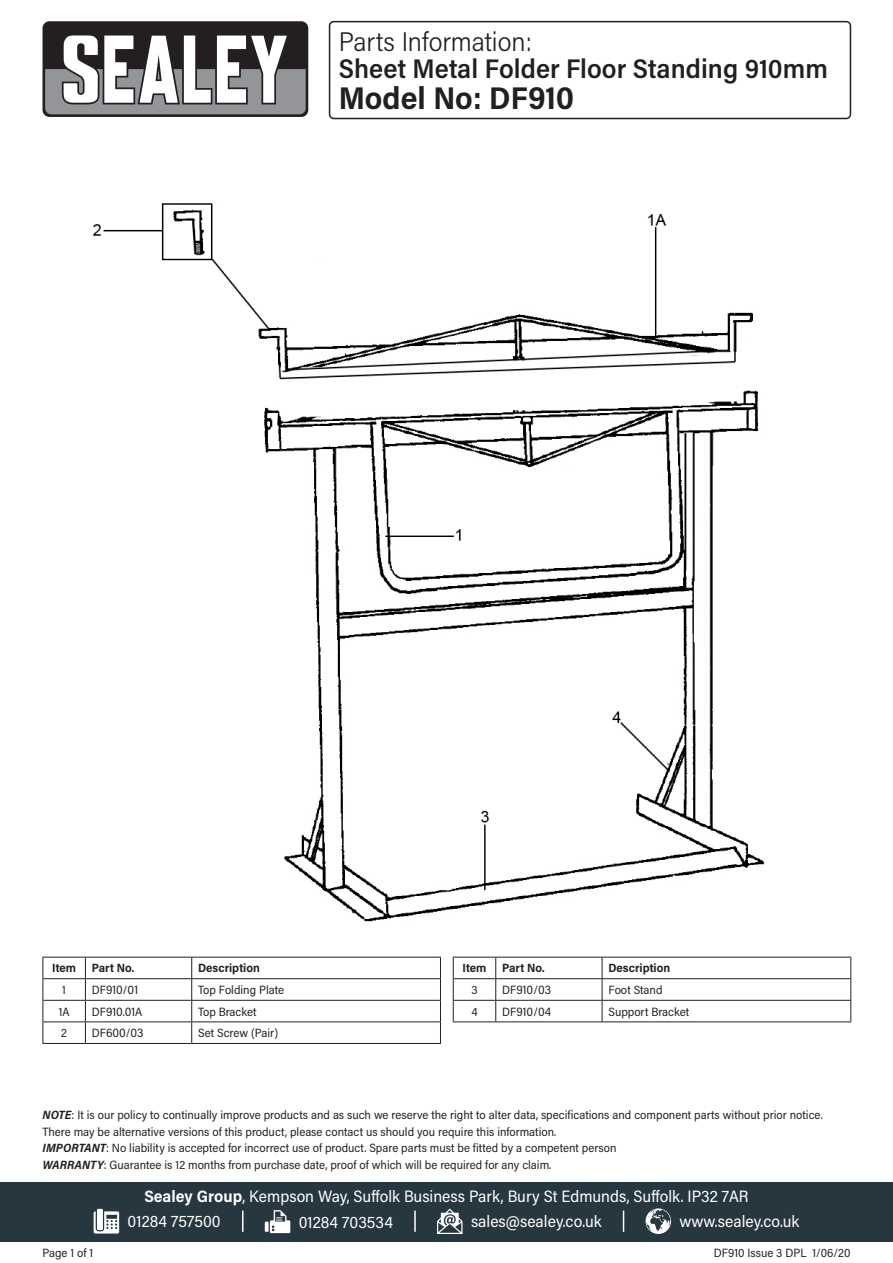
<style>
.page{position:relative;width:893px;height:1263px;background:#fff}
.page>*{position:absolute;margin:0;border:0;box-sizing:border-box;transform-origin:0 0}
.Model_Number{font:700 31.5px "Acumin Pro Semi Cond";color:#231f20}
.Product_Description{font:600 27px "Acumin Pro Semi Cond";color:#231f20}
.Parts_Information{font:300 27px "Acumin Pro Semi Cond";color:#231f20}
.Address{font:16.5px "Acumin Pro Semi Cond";color:#fff}
.Contact_Info{font:16.5px "Acumin Pro Semi Cond";letter-spacing:.005em;color:#fff}
.Disclaimer{font:12px/16.5px "Acumin Pro Semi Cond";color:#231f20}
.Table_Body{font:12px "Acumin Pro Semi Cond";color:#231f20}
.Part_No__Body{font:12px "Acumin Pro Semi Cond";color:#231f20}
.Part_Description_HDR{font:700 12px "Acumin Pro Semi Cond";color:#231f20}
.Document_Info{font:12px "Acumin Pro Semi Cond";color:#231f20}
.Item_HDR{font:700 12px "Acumin Pro Semi Cond";letter-spacing:-.005em;color:#231f20}
.Item_Body{font:12px "Acumin Pro Semi Cond";color:#231f20}
.s1{font-weight:700;font-style:italic}
.s2{font-weight:700}
</style>
<div class="page">
<div style="left:43px;top:21px;width:265px;height:96px;background:#231f20;border-radius:7px"></div>
<svg style="left:45px;top:35px;width:261px;height:79px"></svg>
<div style="left:0;top:1182px;width:893px;height:60px;background:#27373f"></div>
<svg style="left:94px;top:1211px;width:25px;height:22px"></svg>
<div style="left:97px;top:1209px;width:6px;height:21px;background:#fff"></div>
<svg style="left:265px;top:1222px;width:4px;height:10px"></svg>
<svg style="left:270px;top:1210px;width:20px;height:23px"></svg>
<svg style="left:437px;top:1208px;width:25px;height:26px"></svg>
<svg style="left:645px;top:1208px;width:26px;height:26px"></svg>
<hr style="left:242px;top:1210px;width:2px;height:22px;background:#fff">
<svg style="left:623px;top:1210px;width:1px;height:22px"></svg>
<hr style="left:414px;top:1210px;width:2px;height:22px;background:#fff">
<div style="left:329px;top:21px;width:522px;height:98px;border:2px solid #231f20;border-radius:4px"></div>
<hr style="left:43px;top:957px;width:42px;height:1px;background:#231f20">
<hr style="left:85px;top:957px;width:107px;height:1px;background:#231f20">
<hr style="left:192px;top:957px;width:249px;height:1px;background:#231f20">
<hr style="left:43px;top:978px;width:42px;height:1px;background:#231f20">
<hr style="left:85px;top:978px;width:107px;height:1px;background:#231f20">
<hr style="left:192px;top:978px;width:249px;height:1px;background:#231f20">
<hr style="left:43px;top:1000px;width:42px;height:1px;background:#231f20">
<hr style="left:85px;top:1000px;width:107px;height:1px;background:#231f20">
<hr style="left:192px;top:1000px;width:249px;height:1px;background:#231f20">
<hr style="left:43px;top:1021px;width:42px;height:1px;background:#231f20">
<svg style="left:43px;top:957px;width:1px;height:86px"></svg>
<hr style="left:85px;top:1021px;width:107px;height:1px;background:#231f20">
<svg style="left:85px;top:957px;width:1px;height:86px"></svg>
<hr style="left:192px;top:1021px;width:249px;height:1px;background:#231f20">
<svg style="left:191px;top:957px;width:1px;height:86px"></svg>
<svg style="left:440px;top:957px;width:1px;height:86px"></svg>
<hr style="left:43px;top:1043px;width:42px;height:1px;background:#231f20">
<hr style="left:85px;top:1043px;width:107px;height:1px;background:#231f20">
<hr style="left:192px;top:1043px;width:249px;height:1px;background:#231f20">
<hr style="left:453px;top:957px;width:43px;height:1px;background:#231f20">
<hr style="left:496px;top:957px;width:106px;height:1px;background:#231f20">
<hr style="left:602px;top:957px;width:249px;height:1px;background:#231f20">
<hr style="left:453px;top:978px;width:43px;height:1px;background:#231f20">
<hr style="left:496px;top:978px;width:106px;height:1px;background:#231f20">
<hr style="left:602px;top:978px;width:249px;height:1px;background:#231f20">
<hr style="left:453px;top:1000px;width:43px;height:1px;background:#231f20">
<svg style="left:453px;top:957px;width:1px;height:64px"></svg>
<hr style="left:496px;top:1000px;width:106px;height:1px;background:#231f20">
<svg style="left:495px;top:957px;width:1px;height:64px"></svg>
<hr style="left:602px;top:1000px;width:249px;height:1px;background:#231f20">
<svg style="left:602px;top:957px;width:1px;height:64px"></svg>
<svg style="left:850px;top:957px;width:1px;height:64px"></svg>
<hr style="left:453px;top:1021px;width:43px;height:1px;background:#231f20">
<hr style="left:496px;top:1021px;width:106px;height:1px;background:#231f20">
<hr style="left:602px;top:1021px;width:249px;height:1px;background:#231f20">
<img style="left:92px;top:203px;width:673px;height:719px">
<p class="Parts_Information" style="left:339px;top:23px;width:195px">Parts Information:</p>
<p class="Product_Description" style="left:339px;top:49px;width:491px">Sheet Metal Folder Floor Standing 910mm</p>
<p class="Model_Number" style="left:339px;top:76px;width:237px">Model No: DF910</p>
<p class="Item_HDR" style="left:52px;top:960px;width:25px">Item</p>
<p class="Part_Description_HDR" style="left:92px;top:960px;width:44px">Part No.</p>
<p class="Part_Description_HDR" style="left:198px;top:960px;width:63px">Description</p>
<p class="Item_Body" style="left:62px;top:981px;width:5px">1</p>
<p class="Part_No__Body" style="left:92px;top:981px;width:48px">DF910/01</p>
<p class="Table_Body" style="left:198px;top:981px;width:87px">Top Folding Plate</p>
<p class="Item_Body" style="left:59px;top:1003px;width:12px">1A</p>
<p class="Part_No__Body" style="left:92px;top:1003px;width:52px">DF910.01A</p>
<p class="Table_Body" style="left:198px;top:1003px;width:60px">Top Bracket</p>
<p class="Item_Body" style="left:61px;top:1024px;width:7px">2</p>
<p class="Part_No__Body" style="left:92px;top:1024px;width:53px">DF600/03</p>
<p class="Table_Body" style="left:198px;top:1024px;width:82px">Set Screw (Pair)</p>
<p class="Item_HDR" style="left:463px;top:960px;width:25px">Item</p>
<p class="Part_Description_HDR" style="left:502px;top:960px;width:44px">Part No.</p>
<p class="Part_Description_HDR" style="left:608px;top:960px;width:63px">Description</p>
<p class="Item_Body" style="left:471px;top:981px;width:8px">3</p>
<p class="Part_No__Body" style="left:502px;top:981px;width:50px">DF910/03</p>
<p class="Table_Body" style="left:608px;top:981px;width:56px">Foot Stand</p>
<p class="Item_Body" style="left:471px;top:1003px;width:8px">4</p>
<p class="Part_No__Body" style="left:502px;top:1003px;width:50px">DF910/04</p>
<p class="Table_Body" style="left:608px;top:1003px;width:82px">Support Bracket</p>
<p class="Disclaimer" style="left:43px;top:1106px;width:782px"><span class="s1">NOTE</span>: It is our policy to continually improve products and as such we reserve the right to alter data, specifications and component parts without prior notice.<br>There may be alternative versions of this product, please contact us should you require this information.</p>
<p class="Disclaimer" style="left:43px;top:1139px;width:575px"><span class="s1">IMPORTANT</span>: No liability is accepted for incorrect use of product. Spare parts must be fitted by a competent person</p>
<p class="Disclaimer" style="left:43px;top:1156px;width:510px"><span class="s1">WARRANTY</span>: Guarantee is 12 months from purchase date, proof of which will be required for any claim.</p>
<p class="Document_Info" style="left:43px;top:1244px;width:52px">Page 1 of 1</p>
<p class="Address" style="left:144px;top:1185px;width:606px"><span class="s2">Sealey Group</span>, Kempson Way, Suffolk Business Park, Bury St Edmunds, Suffolk. IP32 7AR</p>
<p class="Contact_Info" style="left:128px;top:1210px;width:95px">01284 757500</p>
<p class="Contact_Info" style="left:299px;top:1210px;width:96px">01284 703534</p>
<p class="Contact_Info" style="left:471px;top:1210px;width:132px">sales@sealey.co.uk</p>
<p class="Contact_Info" style="left:680px;top:1210px;width:121px">www.sealey.co.uk</p>
<p class="Document_Info" style="left:714px;top:1244px;width:138px">DF910 Issue 3 DPL 1/06/20</p>
</div>
